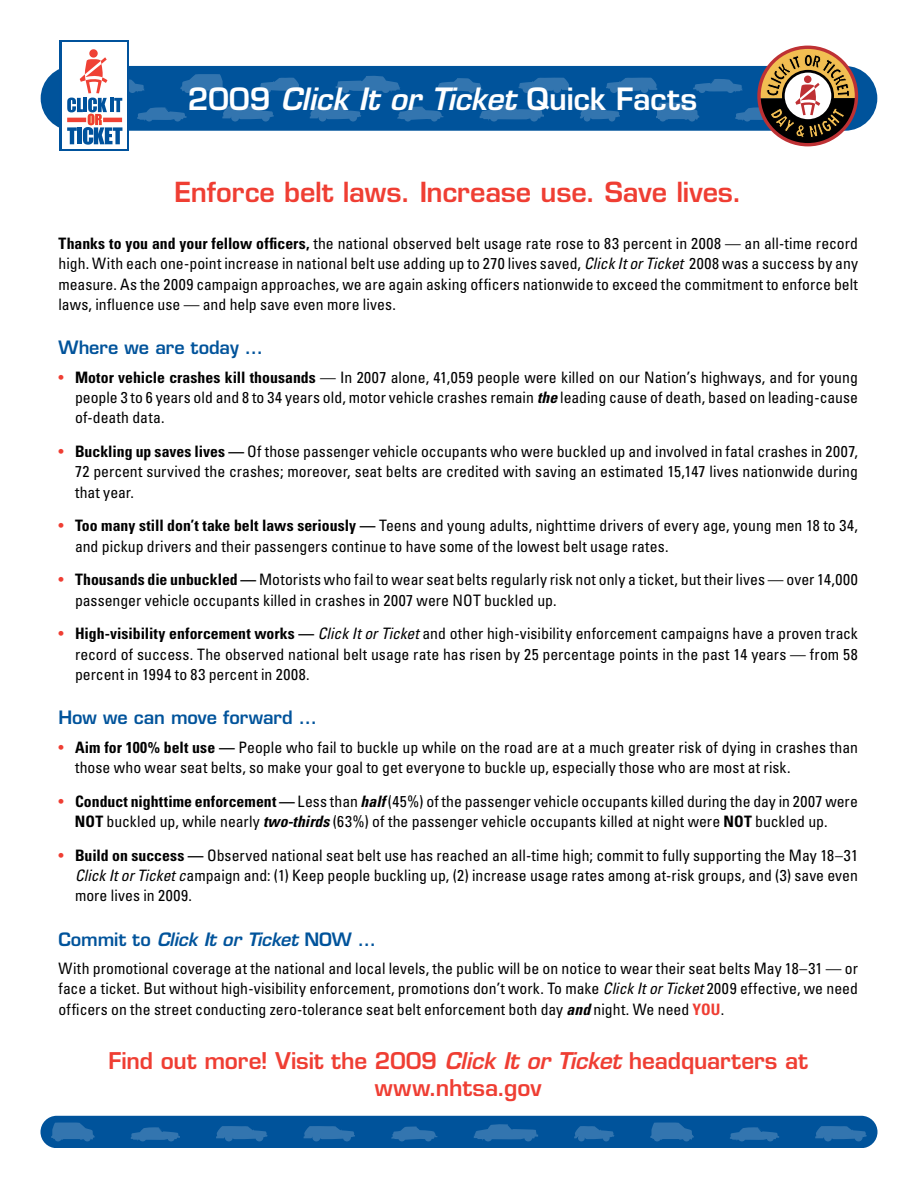
<style>
.page{position:relative;width:918px;height:1188px;background:#fff}
.page>*{position:absolute;margin:0;border:0;box-sizing:border-box;transform-origin:0 0}
.t1{font:italic 600 30px "Eurostile LT Std";letter-spacing:-.01em;color:#fff}
.t2{font:600 27px "Eurostile LT Std";letter-spacing:-.005em;color:#ef3e33}
.t3{font:600 22.5px/27px "Eurostile LT Std";letter-spacing:-.005em;color:#ef3e33;text-align:center}
.t4{font:600 18px "Eurostile LT Std";color:#00539b}
.t5{font:italic 600 18px "Eurostile LT Std";letter-spacing:-.01em;color:#00539b}
.t6{font:condensed 15.75px/20.2px "Univers LT Std";color:#000;text-align:justify}
.s1{font-style:normal}
.s2{font-weight:700}
.s3{font-style:italic}
.s4{color:#ef3e33}
.s5{font-weight:700;font-style:italic}
.s6{font-weight:700;color:#ef3e33}
</style>
<div class="page">
<div style="left:41px;top:66px;width:836px;height:65px;background:#00539b;border-radius:32px"></div>
<div style="left:342px;top:85px;width:7px;height:8px;background:#3375af;border-radius:50%"></div>
<svg style="left:336px;top:76px;width:64px;height:16px"></svg>
<div style="left:553px;top:85px;width:8px;height:8px;background:#3375af;border-radius:50%"></div>
<svg style="left:518px;top:77px;width:52px;height:14px"></svg>
<div style="left:442px;top:86px;width:7px;height:7px;background:#3375af;border-radius:50%"></div>
<div style="left:468px;top:86px;width:7px;height:7px;background:#3375af;border-radius:50%"></div>
<svg style="left:436px;top:78px;width:47px;height:14px"></svg>
<div style="left:530px;top:114px;width:8px;height:8px;background:#135fa2;border-radius:50%"></div>
<div style="left:490px;top:114px;width:8px;height:8px;background:#125ea1;border-radius:50%"></div>
<svg style="left:479px;top:104px;width:65px;height:17px"></svg>
<svg style="left:310px;top:106px;width:51px;height:14px"></svg>
<div style="left:431px;top:115px;width:7px;height:7px;background:#1561a3;border-radius:50%"></div>
<div style="left:405px;top:115px;width:6px;height:7px;background:#115ea1;border-radius:50%"></div>
<svg style="left:397px;top:107px;width:47px;height:14px"></svg>
<svg style="left:580px;top:45px;width:279px;height:102px"></svg>
<div style="left:804px;top:76px;width:8px;height:7px;background:#be3134;border-radius:50%"></div>
<div style="left:60px;top:41px;width:69px;height:110px;background:linear-gradient(to right,#00529c,#00529c)"></div>
<div style="left:62px;top:43px;width:65px;height:106px;background:#fff"></div>
<div style="left:89px;top:49px;width:9px;height:9px;background:#ef4135;border-radius:50%"></div>
<svg style="left:67px;top:57px;width:233px;height:88px"></svg>
<div style="left:40px;top:1116px;width:838px;height:32px;background:#00539b;border-radius:16px"></div>
<div style="left:654px;top:1135px;width:7px;height:6px;background:#3375af;border-radius:50%"></div>
<div style="left:683px;top:1135px;width:7px;height:6px;background:#3375af;border-radius:50%"></div>
<svg style="left:650px;top:1122px;width:44px;height:18px"></svg>
<svg style="left:730px;top:1127px;width:49px;height:14px"></svg>
<div style="left:824px;top:1133px;width:8px;height:8px;background:#3375af;border-radius:50%"></div>
<div style="left:855px;top:1133px;width:8px;height:8px;background:#3375af;border-radius:50%"></div>
<svg style="left:815px;top:1126px;width:52px;height:14px"></svg>
<div style="left:578px;top:1135px;width:7px;height:6px;background:#3375af;border-radius:50%"></div>
<div style="left:603px;top:1135px;width:7px;height:6px;background:#3375af;border-radius:50%"></div>
<svg style="left:574px;top:1126px;width:40px;height:14px"></svg>
<svg style="left:51px;top:1122px;width:44px;height:19px"></svg>
<svg style="left:131px;top:1127px;width:49px;height:14px"></svg>
<div style="left:225px;top:1133px;width:8px;height:8px;background:#3375af;border-radius:50%"></div>
<div style="left:255px;top:1133px;width:8px;height:8px;background:#3375af;border-radius:50%"></div>
<svg style="left:216px;top:1126px;width:52px;height:14px"></svg>
<svg style="left:474px;top:1124px;width:64px;height:17px"></svg>
<div style="left:312px;top:1133px;width:8px;height:8px;background:#3375af;border-radius:50%"></div>
<div style="left:343px;top:1133px;width:8px;height:8px;background:#3375af;border-radius:50%"></div>
<svg style="left:304px;top:1126px;width:51px;height:14px"></svg>
<svg style="left:391px;top:1127px;width:47px;height:14px"></svg>
<p class="t1" style="left:188px;top:80px;width:511px"><span class="s1">2009</span> Click It or Ticket <span class="s1">Quick Facts</span></p>
<h1 class="t2" style="left:175px;top:175px;width:569px">Enforce belt laws. Increase use. Save lives.</h1>
<p class="t6" style="left:58px;top:233px;width:801px"><span class="s2">Thanks to you and your fellow officers,</span> the national observed belt usage rate rose to 83 percent in 2008 — an all-time record high. With each one-point increase in national belt use adding up to 270 lives saved, <span class="s3">Click It or Ticket</span> 2008 was a success by any measure. As the 2009 campaign approaches, we are again asking officers nationwide to exceed the commitment to enforce belt laws, influence use — and help save even more lives.</p>
<h2 class="t4" style="left:58px;top:337px;width:206px">Where we are today …</h2>
<p class="t6" style="left:75px;top:367px;width:784px;text-indent:-17px"><span class="s4">•</span> <span class="s2">Motor vehicle crashes kill thousands</span> — In 2007 alone, 41,059 people were killed on our Nation’s highways, and for young people 3 to 6 years old and 8 to 34 years old, motor vehicle crashes remain <span class="s5">the</span> leading cause of death, based on leading-cause of-death data.</p>
<p class="t6" style="left:75px;top:441px;width:785px;text-indent:-17px"><span class="s4">•</span> <span class="s2">Buckling up saves lives —</span> Of those passenger vehicle occupants who were buckled up and involved in fatal crashes in 2007, 72 percent survived the crashes; moreover, seat belts are credited with saving an estimated 15,147 lives nationwide during that year.</p>
<p class="t6" style="left:75px;top:515px;width:785px;text-indent:-17px"><span class="s4">•</span> <span class="s2">Too many still don’t take belt laws seriously —</span> Teens and young adults, nighttime drivers of every age, young men 18 to 34, and pickup drivers and their passengers continue to have some of the lowest belt usage rates.</p>
<p class="t6" style="left:75px;top:569px;width:784px;text-indent:-17px"><span class="s4">•</span> <span class="s2">Thousands die unbuckled —</span> Motorists who fail to wear seat belts regularly risk not only a ticket, but their lives — over 14,000 passenger vehicle occupants killed in crashes in 2007 were NOT buckled up.</p>
<p class="t6" style="left:75px;top:623px;width:784px;text-indent:-17px"><span class="s4">•</span> <span class="s2">High-visibility enforcement works —</span> <span class="s3">Click It or Ticket</span> and other high-visibility enforcement campaigns have a proven track record of success. The observed national belt usage rate has risen by 25 percentage points in the past 14 years — from 58 percent in 1994 to 83 percent in 2008.</p>
<h2 class="t4" style="left:58px;top:706px;width:260px">How we can move forward …</h2>
<p class="t6" style="left:75px;top:737px;width:785px;text-indent:-17px"><span class="s4">•</span> <span class="s2">Aim for 100% belt use —</span> People who fail to buckle up while on the road are at a much greater risk of dying in crashes than those who wear seat belts, so make your goal to get everyone to buckle up, especially those who are most at risk.</p>
<p class="t6" style="left:75px;top:791px;width:784px;text-indent:-16px"><span class="s4">•</span> <span class="s2">Conduct nighttime enforcement —</span> Less than <span class="s5">half</span> (45%) of the passenger vehicle occupants killed during the day in 2007 were<br><span class="s2">NOT</span> buckled up, while nearly <span class="s5">two-thirds</span> (63%) of the passenger vehicle occupants killed at night were <span class="s2">NOT</span> buckled up.</p>
<p class="t6" style="left:75px;top:845px;width:785px;text-indent:-17px"><span class="s4">•</span> <span class="s2">Build on success —</span> Observed national seat belt use has reached an all-time high; commit to fully supporting the May 18–31<br><span class="s3">Click It or Ticket c</span>ampaign and: (1) Keep people buckling up, (2) increase usage rates among at-risk groups, and (3) save even more lives in 2009.</p>
<h2 class="t5" style="left:58px;top:928px;width:319px"><span class="s1">Commit to</span> Click It or Ticket <span class="s1">NOW …</span></h2>
<p class="t6" style="left:58px;top:958px;width:801px">With promotional coverage at the national and local levels, the public will be on notice to wear their seat belts May 18–31 — or face a ticket. But without high-visibility enforcement, promotions don’t work. To make <span class="s3">Click It or Ticket</span> 2009 effective, we need officers on the street conducting zero-tolerance seat belt enforcement both day <span class="s5">and</span> night. We need <span class="s6">YOU</span>.</p>
<h3 class="t3" style="left:108px;top:1047px;width:701px">Find out more! Visit the 2009 <span class="s3">Click It or Ticket</span> headquarters at www.nhtsa.gov</h3>
</div>
